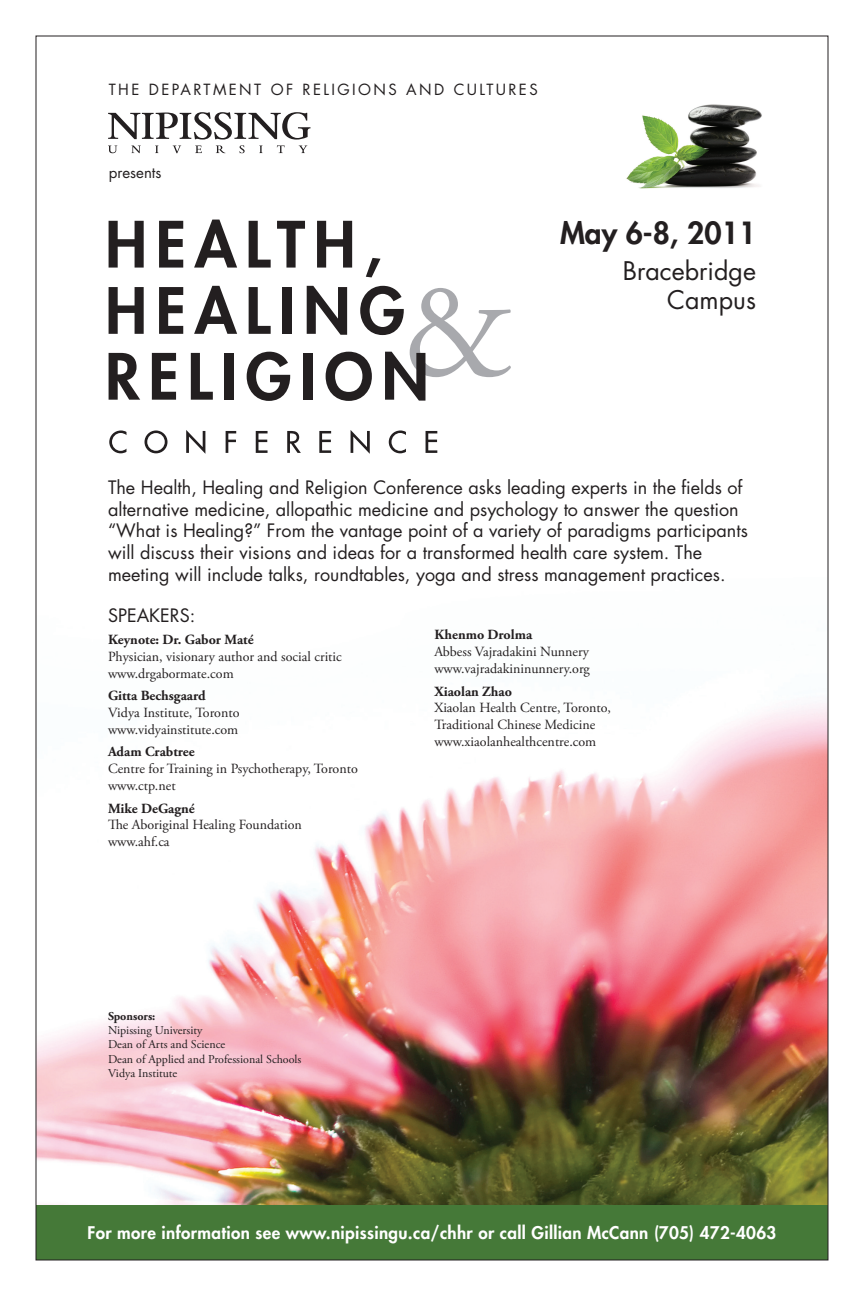
<style>
.page{position:relative;width:864px;height:1296px;background:#fff}
.page>*{position:absolute;margin:0;border:0;box-sizing:border-box;transform-origin:0 0}
.t1{font:800 29.8px "Futura Std";color:#231f20}
.t2{font:25px/29px "Futura Std";color:#231f20;text-align:right}
.t3{font:18px/21.6px "Futura Std";color:#231f20}
.t4{font:800 17px "Futura Std";letter-spacing:.02em;color:#fff}
.t5{font:15px "Futura Std";letter-spacing:.16em;color:#231f20}
.t6{font:15px "Futura Std";color:#231f20}
.t7{font:14px/16.8px "Adobe Garamond Pro";color:#231f20}
.t8{font:700 14px "Adobe Garamond Pro";color:#231f20}
.t9{font:12px/14.4px "Adobe Garamond Pro";color:#231f20}
.t10{font:700 12px "Adobe Garamond Pro";color:#231f20}
</style>
<div class="page">
<img style="left:38px;top:704px;width:788px;height:501px">
<div style="left:36px;top:1205px;width:792px;height:55px;background:#457938"></div>
<svg style="left:109px;top:221px;width:35px;height:47px"></svg>
<svg style="left:159px;top:221px;width:24px;height:47px"></svg>
<svg style="left:194px;top:220px;width:43px;height:48px"></svg>
<svg style="left:249px;top:221px;width:22px;height:47px"></svg>
<svg style="left:277px;top:221px;width:28px;height:47px"></svg>
<svg style="left:317px;top:221px;width:35px;height:47px"></svg>
<svg style="left:366px;top:258px;width:15px;height:19px"></svg>
<svg style="left:109px;top:287px;width:35px;height:47px"></svg>
<svg style="left:159px;top:287px;width:24px;height:47px"></svg>
<svg style="left:194px;top:286px;width:43px;height:48px"></svg>
<svg style="left:249px;top:287px;width:22px;height:47px"></svg>
<div style="left:282px;top:287px;width:9px;height:47px;background:#231f20"></div>
<svg style="left:109px;top:353px;width:31px;height:47px"></svg>
<svg style="left:152px;top:353px;width:24px;height:47px"></svg>
<svg style="left:191px;top:353px;width:22px;height:47px"></svg>
<div style="left:224px;top:353px;width:10px;height:47px;background:#231f20"></div>
<svg style="left:247px;top:352px;width:43px;height:49px"></svg>
<div style="left:303px;top:353px;width:10px;height:47px;background:#231f20"></div>
<svg style="left:307px;top:286px;width:204px;height:115px"></svg>
<svg style="left:109px;top:430px;width:17px;height:23px"></svg>
<svg style="left:145px;top:430px;width:23px;height:23px"></svg>
<svg style="left:186px;top:430px;width:19px;height:24px"></svg>
<svg style="left:226px;top:431px;width:10px;height:22px"></svg>
<svg style="left:256px;top:431px;width:12px;height:22px"></svg>
<svg style="left:287px;top:431px;width:14px;height:22px"></svg>
<svg style="left:319px;top:431px;width:12px;height:22px"></svg>
<svg style="left:351px;top:430px;width:19px;height:24px"></svg>
<svg style="left:389px;top:430px;width:17px;height:23px"></svg>
<svg style="left:426px;top:431px;width:11px;height:22px"></svg>
<svg style="left:108px;top:112px;width:203px;height:41px"></svg>
<img style="left:626px;top:104px;width:136px;height:85px">
<p class="t5" style="left:109px;top:80px;width:430px">The Depa rt ment of Rel igions a nd Cultures</p>
<p class="t6" style="left:109px;top:163px;width:54px">presents</p>
<h1 class="t1" style="left:560px;top:215px;width:197px">May 6-8, 2011</h1>
<h2 class="t2" style="left:623px;top:257px;width:135px">Bracebridge<br>Campus</h2>
<p class="t3" style="left:108px;top:477px;width:641px">The Health, Healing and Religion Conference asks leading experts in the fields of alternative medicine, allopathic medicine and psychology to answer the question “What is Healing?” From the vantage point of a variety of paradigms participants will discuss their visions and ideas for a transformed health care system. The meeting will include talks, roundtables, yoga and stress management practices.</p>
<p class="t3" style="left:108px;top:604px;width:89px">Speakers:</p>
<p class="t8" style="left:108px;top:632px;width:147px">Keynote: Dr. Gabor Maté</p>
<p class="t7" style="left:108px;top:649px;width:235px">Physician, visionary author and social critic www.drgabormate.com</p>
<p class="t8" style="left:108px;top:688px;width:99px">Gitta Bechsgaard</p>
<p class="t7" style="left:108px;top:705px;width:133px">Vidya Institute, Toronto www.vidyainstitute.com</p>
<p class="t8" style="left:108px;top:744px;width:88px">Adam Crabtree</p>
<p class="t7" style="left:108px;top:761px;width:251px">Centre for Training in Psychotherapy, Toronto www.ctp.net</p>
<p class="t8" style="left:108px;top:800px;width:88px">Mike DeGagné</p>
<p class="t7" style="left:108px;top:817px;width:195px">The Aboriginal Healing Foundation www.ahf.ca</p>
<p class="t10" style="left:108px;top:1009px;width:49px">Sponsors:</p>
<p class="t9" style="left:108px;top:1024px;width:195px">Nipissing University<br>Dean of Arts and Science<br>Dean of Applied and Professional Schools<br>Vidya Institute</p>
<p class="t8" style="left:434px;top:627px;width:99px">Khenmo Drolma</p>
<p class="t7" style="left:434px;top:644px;width:157px">Abbess Vajradakini Nunnery www.vajradakininunnery.org</p>
<p class="t8" style="left:434px;top:683px;width:79px">Xiaolan Zhao</p>
<p class="t7" style="left:434px;top:700px;width:178px">Xiaolan Health Centre, Toronto,<br>Traditional Chinese Medicine www.xiaolanhealthcentre.com</p>
<p class="t4" style="left:88px;top:1222px;width:690px">For more information see www.nipissingu.ca/chhr or call Gillian McCann (705) 472-4063</p>
</div>
